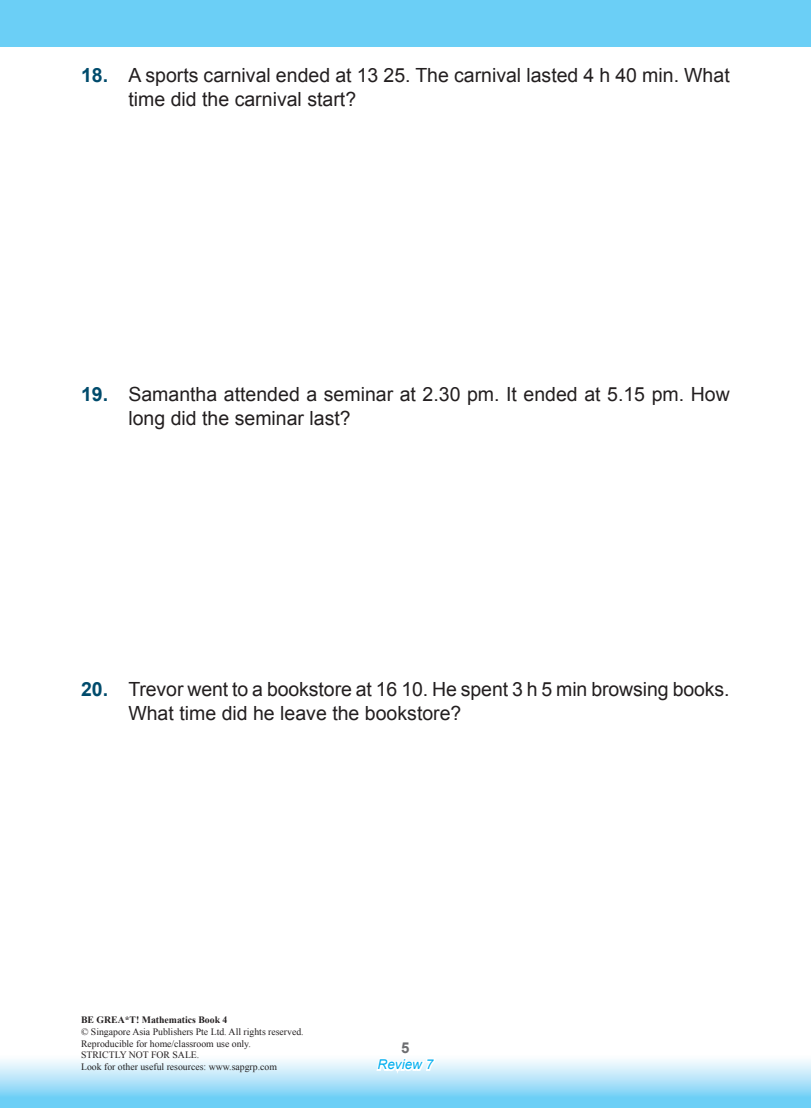
<style>
.page{position:relative;width:811px;height:1108px;background:#fff}
.page>*{position:absolute;margin:0;border:0;box-sizing:border-box;transform-origin:0 0}
.t1{font:19.5px/24px "Arial";color:#231f20}
.t2{font:italic 13.5px "Arial";color:#00aeef}
.t3{font:9.75px/11.7px "Times New Roman";color:#231f20}
.t4{font:700 9.75px "Times New Roman";color:#231f20}
.s1{font-weight:700;color:#004b6c}
</style>
<div class="page">
<div style="left:0;top:1053px;width:810px;height:54px;background:linear-gradient(to bottom,#fffffe,#5fc9f5)"></div>
<svg style="left:374px;top:1053px;width:65px;height:54px"></svg>
<div style="left:0;top:0;width:810px;height:46px;background:#6bcff6"></div>
<p class="t1" style="left:128px;top:63px;width:602px;text-indent:-47px"><span class="s1">1 8.</span> A sports carnival ended at 13 25. The carnival lasted 4 h 40 min. What time did the carnival start?</p>
<p class="t1" style="left:128px;top:382px;width:602px;text-indent:-47px"><span class="s1">1 9.</span> Samantha attended a seminar at 2.30 pm. It ended at 5.15 pm. How long did the seminar last?</p>
<p class="t1" style="left:128px;top:677px;width:602px;text-indent:-47px"><span class="s1">20.</span> Trevor went to a bookstore at 16 10. He spent 3 h 5 min browsing books.<br>What time did he leave the bookstore?</p>
<p class="t4" style="left:81px;top:1012px;width:148px">BE GREA*T! Mathematics Book 4</p>
<p class="t3" style="left:81px;top:1025px;width:224px">© Singapore Asia Publishers Pte Ltd. All rights reserved.<br>Reproducible for home/classroom use only.<br>STRICTLY NOT FOR SALE.<br>Look for other useful resources: www.sapgrp.com</p>
<p class="t2" style="left:377px;top:1055px;width:57px">Review 7</p>
</div>
